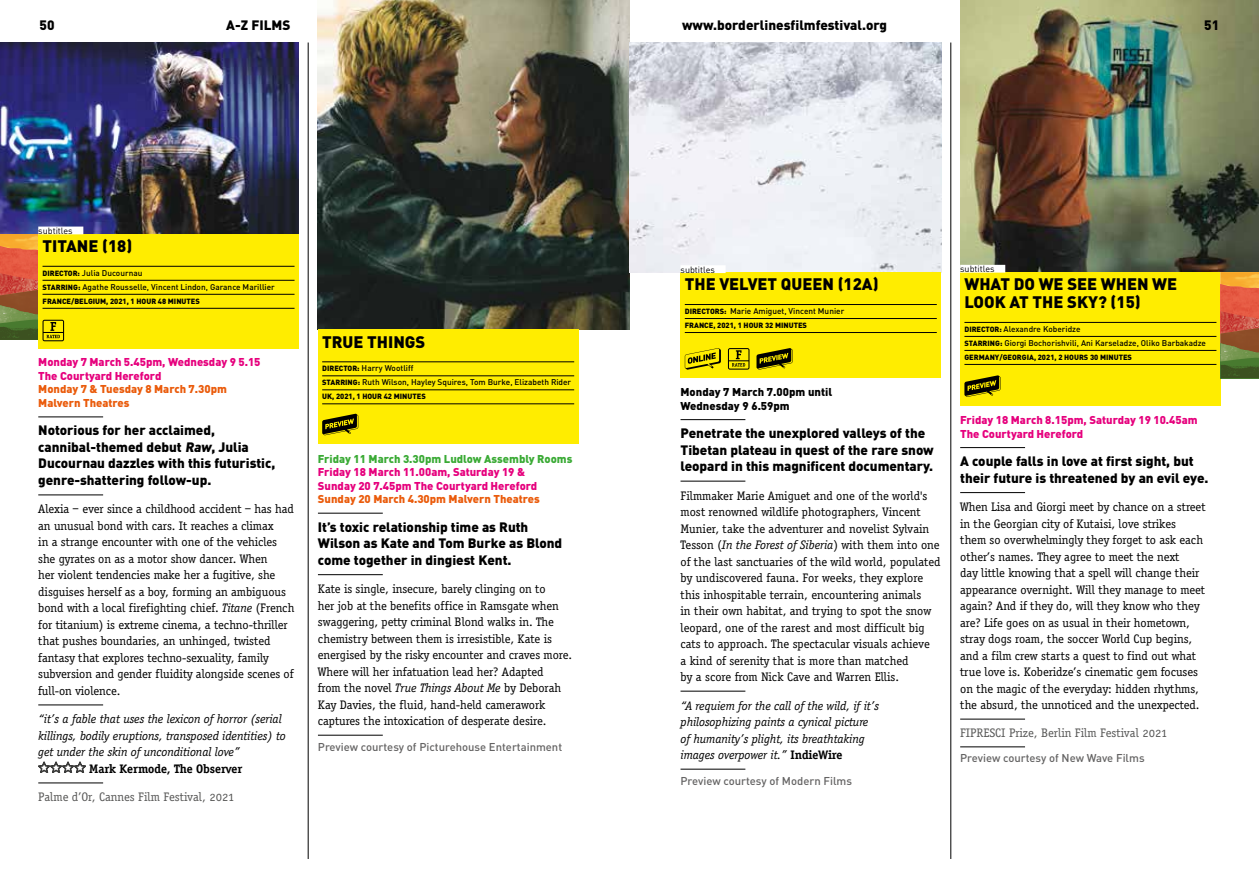
<style>
.page{position:relative;width:1259px;height:893px;background:#fff}
.page>*{position:absolute;margin:0;border:0;box-sizing:border-box;transform-origin:0 0}
.t1{font:900 16.5px/18px "DIN";color:#000}
.t2{font:900 13.5px/16.5px "DIN";letter-spacing:-.005em;color:#000}
.t3{font:12.75px/16.5px "Correspondence Serif";letter-spacing:-.005em;color:#000}
.t4{font:italic 12.75px/16.5px "Correspondence Serif";letter-spacing:-.005em;color:#000}
.t5{font:12.75px "Correspondence Serif";color:#575756}
.t6{font:700 12.75px "Correspondence Serif";letter-spacing:-.005em;color:#000}
.t7{font:900 11.25px/13.5px "DIN";color:#e6007d}
.t8{font:500 11.25px "DIN";color:#646363}
.t9{font:900 11.25px/13.5px "DIN";color:#ea5b0b}
.t10{font:900 11.25px/13.5px "DIN";color:#000}
.t11{font:900 11.25px "DIN";color:#3aaa35}
.t12{font:9px "DIN";color:#000}
.t13{font:500 8.25px/14px "DIN";color:#000}
.t14{font:900 7.5px "DIN";color:#000}
.s1{font-weight:900;font-size:7.5px}
.s2{font-style:italic}
.s3{font-weight:700;font-style:normal}
</style>
<div class="page">
<hr style="left:308px;top:43px;width:1px;height:816px;background:#000">
<hr style="left:950px;top:43px;width:1px;height:816px;background:#000">
<hr style="left:960px;top:447px;width:65px;height:1px;background:#000">
<hr style="left:960px;top:492px;width:65px;height:1px;background:#000">
<hr style="left:960px;top:719px;width:65px;height:1px;background:#000">
<hr style="left:960px;top:747px;width:65px;height:1px;background:#000">
<img style="left:960px;top:0;width:299px;height:272px">
<div style="left:960px;top:272px;width:260px;height:133px;background:#ffed00"></div>
<hr style="left:964px;top:322px;width:252px;height:1px;background:#000">
<hr style="left:964px;top:336px;width:252px;height:1px;background:#000">
<hr style="left:964px;top:350px;width:252px;height:1px;background:#000">
<hr style="left:964px;top:364px;width:252px;height:1px;background:#000">
<div style="left:960px;top:265px;width:45px;height:8px;background:#fff"></div>
<svg style="left:1220px;top:272px;width:39px;height:86px;background:#c56b3c"></svg>
<img style="left:1220px;top:358px;width:39px;height:20px">
<hr style="left:38px;top:417px;width:65px;height:1px;background:#000">
<hr style="left:38px;top:495px;width:65px;height:1px;background:#000">
<hr style="left:38px;top:705px;width:65px;height:1px;background:#000">
<hr style="left:38px;top:783px;width:65px;height:1px;background:#000">
<svg style="left:38px;top:762px;width:48px;height:11px"></svg>
<img style="left:0;top:43px;width:299px;height:191px">
<div style="left:38px;top:234px;width:261px;height:115px;background:#ffed00"></div>
<hr style="left:43px;top:266px;width:251px;height:1px;background:#000">
<hr style="left:43px;top:280px;width:251px;height:1px;background:#000">
<hr style="left:43px;top:294px;width:251px;height:1px;background:#000">
<hr style="left:43px;top:308px;width:251px;height:1px;background:#000">
<svg style="left:0;top:234px;width:64px;height:107px"></svg>
<div style="left:38px;top:227px;width:45px;height:7px;background:#fff"></div>
<svg style="left:964px;top:375px;width:36px;height:22px"></svg>
<img style="left:318px;top:0;width:311px;height:330px">
<hr style="left:318px;top:513px;width:65px;height:1px;background:#000">
<hr style="left:318px;top:574px;width:65px;height:1px;background:#000">
<hr style="left:318px;top:735px;width:65px;height:1px;background:#000">
<div style="left:318px;top:330px;width:260px;height:114px;background:#ffed00"></div>
<hr style="left:322px;top:362px;width:252px;height:1px;background:#000">
<hr style="left:322px;top:376px;width:252px;height:1px;background:#000">
<hr style="left:322px;top:390px;width:252px;height:1px;background:#000">
<hr style="left:322px;top:404px;width:252px;height:1px;background:#000">
<svg style="left:322px;top:414px;width:36px;height:21px"></svg>
<hr style="left:680px;top:419px;width:65px;height:1px;background:#000">
<hr style="left:680px;top:481px;width:65px;height:1px;background:#000">
<hr style="left:680px;top:691px;width:65px;height:1px;background:#000">
<hr style="left:680px;top:769px;width:65px;height:1px;background:#000">
<img style="left:629px;top:43px;width:312px;height:230px">
<div style="left:680px;top:272px;width:261px;height:106px;background:#ffed00"></div>
<hr style="left:685px;top:304px;width:251px;height:1px;background:#000">
<hr style="left:685px;top:318px;width:251px;height:1px;background:#000">
<hr style="left:685px;top:332px;width:251px;height:1px;background:#000">
<div style="left:680px;top:265px;width:45px;height:8px;background:#fff"></div>
<svg style="left:685px;top:348px;width:36px;height:22px"></svg>
<svg style="left:728px;top:348px;width:21px;height:22px"></svg>
<svg style="left:756px;top:348px;width:36px;height:22px"></svg>
<p class="t2" style="left:40px;top:16px;width:17px">50</p>
<p class="t2" style="left:226px;top:16px;width:66px">A-Z FILMS</p>
<p class="t2" style="left:682px;top:16px;width:207px">www.borderlinesfilmfestival.org</p>
<p class="t2" style="left:1204px;top:16px;width:17px">51</p>
<p class="t12" style="left:38px;top:225px;width:36px">subtitles</p>
<p class="t1" style="left:43px;top:236px;width:91px">TITANE (18)</p>
<p class="t13" style="left:43px;top:266px;width:234px"><span class="s1">DIRECTOR:</span> Julia Ducournau<br><span class="s1">STARRING:</span> Agathe Rousselle, Vincent Lindon, Garance Marillier</p>
<p class="t14" style="left:43px;top:296px;width:159px">FRANCE/BELGIUM, 2021, 1 HOUR 48 MINUTES</p>
<p class="t7" style="left:38px;top:355px;width:224px">Monday 7 March 5.45pm, Wednesday 9 5.15<br>The Courtyard Hereford</p>
<p class="t9" style="left:38px;top:382px;width:190px">Monday 7 &amp; Tuesday 8 March 7.30pm<br>Malvern Theatres</p>
<p class="t2" style="left:38px;top:421px;width:238px">Notorious for her acclaimed, cannibal-themed debut Raw, Julia Ducournau dazzles with this futuristic, genre-shattering follow-up.</p>
<p class="t3" style="left:38px;top:501px;width:258px">Alexia – ever since a childhood accident – has had an unusual bond with cars. It reaches a climax<br>in a strange encounter with one of the vehicles she gyrates on as a motor show dancer. When<br>her violent tendencies make her a fugitive, she disguises herself as a boy, forming an ambiguous bond with a local firefighting chief. <span class="s2">Titane</span> (French for titanium) is extreme cinema, a techno-thriller that pushes boundaries, an unhinged, twisted fantasy that explores techno-sexuality, family subversion and gender fluidity alongside scenes of full-on violence.</p>
<p class="t4" style="left:38px;top:711px;width:249px">“it’s a fable that uses the lexicon of horror (serial killings, bodily eruptions, transposed identities) to get under the skin of unconditional love”</p>
<p class="t6" style="left:89px;top:761px;width:154px">Mark Kermode, The Observer</p>
<p class="t5" style="left:38px;top:789px;width:198px">Palme d’Or, Cannes Film Festival, 2021</p>
<p class="t12" style="left:680px;top:264px;width:36px">subtitles</p>
<p class="t1" style="left:685px;top:274px;width:195px">THE VELVET QUEEN (12A)</p>
<p class="t13" style="left:685px;top:304px;width:161px"><span class="s1">DIRECTORS:</span> Marie Amiguet, Vincent Munier</p>
<p class="t14" style="left:685px;top:320px;width:124px">FRANCE, 2021, 1 HOUR 32 MINUTES</p>
<p class="t1" style="left:322px;top:332px;width:105px">TRUE THINGS</p>
<p class="t13" style="left:322px;top:361px;width:250px"><span class="s1">DIRECTOR:</span> Harry Wootliff<br><span class="s1">STARRING:</span> Ruth Wilson, Hayley Squires, Tom Burke, Elizabeth Rider</p>
<p class="t14" style="left:322px;top:392px;width:105px">UK, 2021, 1 HOUR 42 MINUTES</p>
<p class="t10" style="left:680px;top:385px;width:153px">Monday 7 March 7.00pm until<br>Wednesday 9 6.59pm</p>
<p class="t2" style="left:680px;top:424px;width:255px">Penetrate the unexplored valleys of the<br>Tibetan plateau in quest of the rare snow leopard in this magnificent documentary.</p>
<p class="t3" style="left:680px;top:487px;width:261px">Filmmaker Marie Amiguet and one of the world's most renowned wildlife photographers, Vincent Munier, take the adventurer and novelist Sylvain Tesson (<span class="s2">In the Forest of Siberia</span>) with them into one of the last sanctuaries of the wild world, populated by undiscovered fauna. For weeks, they explore this inhospitable terrain, encountering animals<br>in their own habitat, and trying to spot the snow leopard, one of the rarest and most difficult big cats to approach. The spectacular visuals achieve<br>a kind of serenity that is more than matched<br>by a score from Nick Cave and Warren Ellis.</p>
<p class="t4" style="left:680px;top:697px;width:200px">“A requiem for the call of the wild, if it’s philosophizing paints a cynical picture of humanity’s plight, its breathtaking images overpower it.” <span class="s3">IndieWire</span></p>
<p class="t8" style="left:680px;top:773px;width:173px">Preview courtesy of Modern Films</p>
<p class="t11" style="left:318px;top:451px;width:256px">Friday 11 March 3.30pm Ludlow Assembly Rooms</p>
<p class="t7" style="left:318px;top:465px;width:221px">Friday 18 March 11.00am, Saturday 19 &amp;<br>Sunday 20 7.45pm The Courtyard Hereford</p>
<p class="t9" style="left:318px;top:492px;width:223px">Sunday 20 March 4.30pm Malvern Theatres</p>
<p class="t2" style="left:318px;top:518px;width:246px">It’s toxic relationship time as Ruth<br>Wilson as Kate and Tom Burke as Blond come together in dingiest Kent.</p>
<p class="t3" style="left:318px;top:581px;width:256px">Kate is single, insecure, barely clinging on to<br>her job at the benefits office in Ramsgate when swaggering, petty criminal Blond walks in. The chemistry between them is irresistible, Kate is energised by the risky encounter and craves more.<br>Where will her infatuation lead her? Adapted<br>from the novel <span class="s2">True Things About Me</span> by Deborah Kay Davies, the fluid, hand-held camerawork captures the intoxication of desperate desire.</p>
<p class="t8" style="left:318px;top:739px;width:246px">Preview courtesy of Picturehouse Entertainment</p>
<p class="t12" style="left:960px;top:263px;width:36px">subtitles</p>
<p class="t1" style="left:964px;top:274px;width:214px">WHAT DO WE SEE WHEN WE<br>LOOK AT THE SKY? (15)</p>
<p class="t13" style="left:964px;top:322px;width:243px"><span class="s1">DIRECTOR:</span> Alexandre Koberidze<br><span class="s1">STARRING:</span> Giorgi Bochorishvili, Ani Karseladze, Oliko Barbakadze</p>
<p class="t14" style="left:964px;top:352px;width:169px">GERMANY/GEORGIA, 2021, 2 HOURS 30 MINUTES</p>
<p class="t7" style="left:960px;top:413px;width:239px">Friday 18 March 8.15pm, Saturday 19 10.45am<br>The Courtyard Hereford</p>
<p class="t2" style="left:960px;top:452px;width:250px">A couple falls in love at first sight, but their future is threatened by an evil eye.</p>
<p class="t3" style="left:960px;top:499px;width:247px">When Lisa and Giorgi meet by chance on a street in the Georgian city of Kutaisi, love strikes<br>them so overwhelmingly they forget to ask each other’s names. They agree to meet the next<br>day little knowing that a spell will change their appearance overnight. Will they manage to meet again? And if they do, will they know who they are? Life goes on as usual in their hometown, stray dogs roam, the soccer World Cup begins, and a film crew starts a quest to find out what true love is. Koberidze’s cinematic gem focuses on the magic of the everyday: hidden rhythms, the absurd, the unnoticed and the unexpected.</p>
<p class="t5" style="left:960px;top:725px;width:209px">FIPRESCI Prize, Berlin Film Festival 2021</p>
<p class="t8" style="left:960px;top:751px;width:186px">Preview courtesy of New Wave Films</p>
</div>
